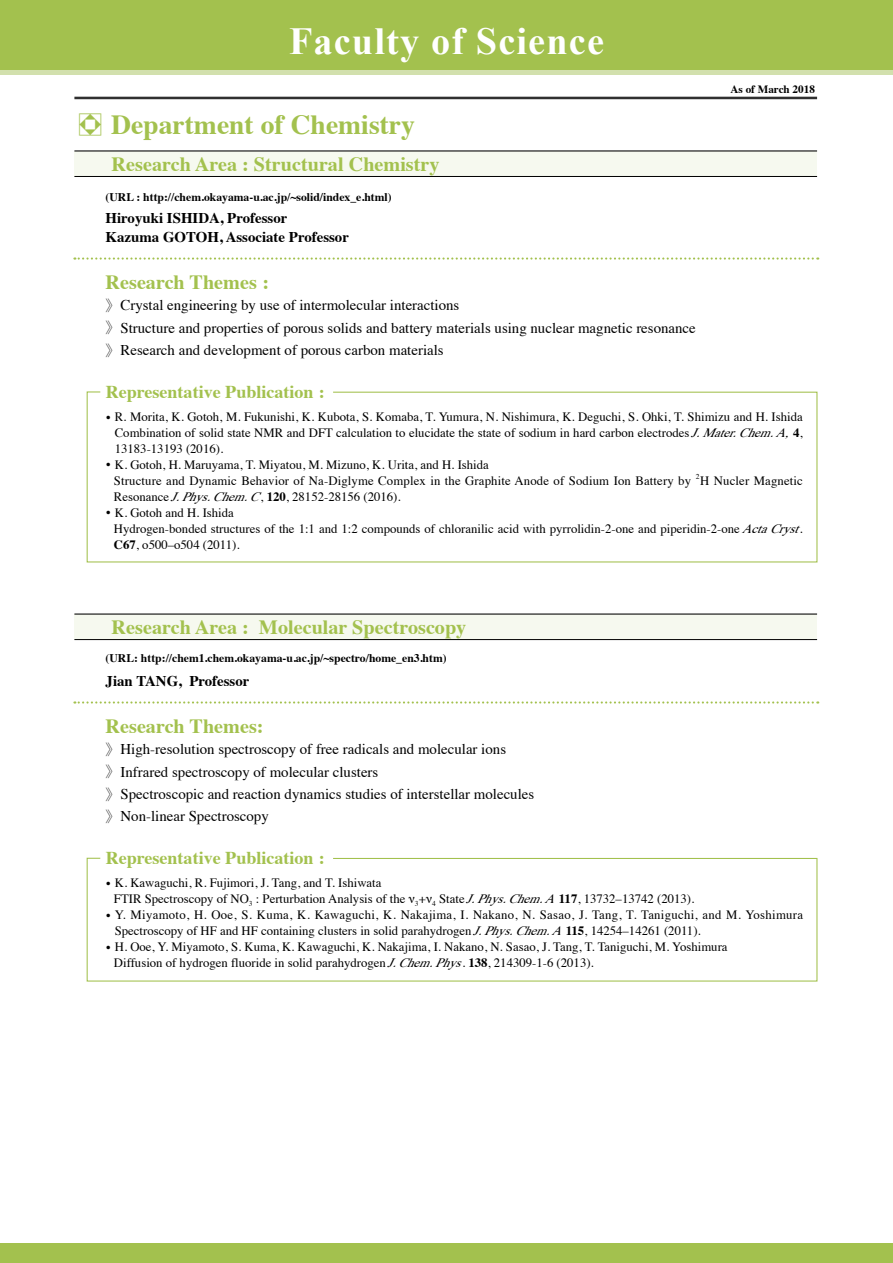
<style>
.page{position:relative;width:893px;height:1263px;background:#fff}
.page>*{position:absolute;margin:0;border:0;box-sizing:border-box;transform-origin:0 0}
.t1{font:700 38.25px "Times New Roman";letter-spacing:.03em;color:#fff}
.t2{font:700 27.6px "Times";color:#a3c14e}
.t3{font:700 20.25px "Times";color:#a3c14e}
.t4{font:700 18px "Times";color:#a3c14e}
.t5{font:14.85px/22.4px "Times";color:#000}
.t6{font:700 14.85px/19.2px "Times";color:#000}
.t7{font:12.75px/15.9px "Times";color:#000}
.t8{font:700 11.7px "Times";color:#000}
.t9{font:700 11.1px "Times";color:#000}
.t10{font:7.5px "Times";color:#000}
.s1{font-family:"Koz Min Pro";font-weight:400}
.s2{font-family:"Koz Min Pr 6 N"}
.s3{font-family:"Koz Min Pro";font-weight:300}
.s4{font-style:italic}
.s5{font-weight:700}
</style>
<div class="page">
<div style="left:74px;top:151px;width:743px;height:25px;background:#f6f9ef"></div>
<hr style="left:74px;top:97px;width:743px;height:1px;background:#000">
<hr style="left:74px;top:98px;width:743px;height:1px;background:#000">
<hr style="left:74px;top:150px;width:743px;height:1px;background:#000">
<hr style="left:74px;top:176px;width:743px;height:1px;background:#000">
<div style="left:0;top:0;width:893px;height:72px;background:#a3c14e"></div>
<div style="left:0;top:70px;width:893px;height:5px;background:#d2e0ad"></div>
<div style="left:0;top:1244px;width:893px;height:19px;background:#a3c14e"></div>
<svg style="left:74px;top:257px;width:744px;height:3px"></svg>
<div style="left:74px;top:614px;width:743px;height:25px;background:#f6f9ef"></div>
<hr style="left:74px;top:613px;width:743px;height:2px;background:#000">
<hr style="left:74px;top:639px;width:743px;height:1px;background:#000">
<svg style="left:74px;top:701px;width:744px;height:2px"></svg>
<svg style="left:86px;top:857px;width:732px;height:125px"></svg>
<svg style="left:86px;top:391px;width:732px;height:172px"></svg>
<h1 class="t1" style="left:289px;top:15px;width:316px">Faculty of Science</h1>
<h2 class="t2" style="left:77px;top:98px;width:340px"><span class="s1">▪</span> Department of Chemistry</h2>
<h3 class="t3" style="left:112px;top:144px;width:329px">Research Area : Structural Chemistry</h3>
<p class="t8" style="left:106px;top:186px;width:288px">(URL : http://chem.okayama-u.ac.jp/~solid/index_e.html)</p>
<p class="t6" style="left:106px;top:207px;width:245px">Hiroyuki ISHIDA, Professor<br>Kazuma GOTOH, Associate Professor</p>
<h3 class="t3" style="left:106px;top:263px;width:165px">Research Themes :</h3>
<p class="t5" style="left:106px;top:293px;width:592px"><span class="s2">》</span>Crystal engineering by use of intermolecular interactions<br><span class="s2">》</span>Structure and properties of porous solids and battery materials using nuclear magnetic resonance<span class="s2">》</span>Research and development of porous carbon materials</p>
<p class="t9" style="left:730px;top:79px;width:86px">As of March 2018</p>
<h3 class="t4" style="left:106px;top:375px;width:221px">Representative Publication :</h3>
<p class="t7" style="left:115px;top:408px;width:689px;text-align:justify;text-indent:-9px"><span class="s3">•</span> R. Morita, K. Gotoh, M. Fukunishi, K. Kubota, S. Komaba, T. Yumura, N. Nishimura, K. Deguchi, S. Ohki, T. Shimizu and H. Ishida Combination of solid state NMR and DFT calculation to elucidate the state of sodium in hard carbon electrodes <span class="s4">J.Mater.Chem.A,</span><span class="s5">4</span>, 13183-13193 (2016).</p>
<p class="t7" style="left:114px;top:455px;width:579px;text-indent:-9px"><span class="s3">•</span> K. Gotoh, H. Maruyama, T. Miyatou, M. Mizuno, K. Urita, and H. Ishida<br>Structure and Dynamic Behavior of Na-Diglyme Complex in the Graphite Anode of Sodium Ion Battery by</p>
<p class="t10" style="left:696px;top:469px;width:5px">2</p>
<p class="t7" style="left:700px;top:471px;width:104px">H Nucler Magnetic</p>
<p class="t7" style="left:114px;top:487px;width:288px">Resonance <span class="s4">J.Phys.Chem.C</span>, <span class="s5">120</span>, 28152-28156 (2016).</p>
<p class="t7" style="left:114px;top:503px;width:695px;text-indent:-9px"><span class="s3">•</span> K. Gotoh and H. Ishida<br>Hydrogen-bonded structures of the 1:1 and 1:2 compounds of chloranilic acid with pyrrolidin-2-one and piperidin-2-one <span class="s4">ActaCryst</span>.<br><span class="s5">C67</span>, o500–o504 (2011).</p>
<h3 class="t3" style="left:112px;top:607px;width:356px">Research Area : Molecular Spectroscopy</h3>
<p class="t8" style="left:106px;top:647px;width:343px">(URL: http://chem1.chem.okayama-u.ac.jp/~spectro/home_en3.htm)</p>
<p class="t6" style="left:106px;top:670px;width:145px">Jian TANG, Professor</p>
<h3 class="t3" style="left:106px;top:707px;width:160px">Research Themes:</h3>
<p class="t5" style="left:106px;top:737px;width:430px"><span class="s2">》</span>High-resolution spectroscopy of free radicals and molecular ions<span class="s2">》</span>Infrared spectroscopy of molecular clusters<br><span class="s2">》</span>Spectroscopic and reaction dynamics studies of interstellar molecules<span class="s2">》</span>Non-linear Spectroscopy</p>
<h3 class="t4" style="left:106px;top:841px;width:221px">Representative Publication :</h3>
<p class="t7" style="left:114px;top:874px;width:582px;text-indent:-9px"><span class="s3">•</span> K. Kawaguchi, R. Fujimori, J. Tang, and T. Ishiwata<br>FTIR Spectroscopy of NO<sub>3</sub> : Perturbation Analysis of the ν<sub>3</sub>+ν<sub>4</sub> State <span class="s4">J.Phys.Chem.A</span><span class="s5">117</span>, 13732–13742 (2013).</p>
<p class="t7" style="left:115px;top:906px;width:690px;text-indent:-9px"><span class="s3">•</span> Y. Miyamoto, H. Ooe, S. Kuma, K. Kawaguchi, K. Nakajima, I. Nakano, N. Sasao, J. Tang, T. Taniguchi, and M. Yoshimura<br>Spectroscopy of HF and HF containing clusters in solid parahydrogen <span class="s4">J.Phys.Chem.A</span><span class="s5">115</span>, 14254–14261 (2011).</p>
<p class="t7" style="left:114px;top:938px;width:615px;text-indent:-9px"><span class="s3">•</span> H. Ooe, Y. Miyamoto, S. Kuma, K. Kawaguchi, K. Nakajima, I. Nakano, N. Sasao, J. Tang, T. Taniguchi, M. Yoshimura<br>Diffusion of hydrogen fluoride in solid parahydrogen <span class="s4">J.Chem.Phys</span>. <span class="s5">138</span>, 214309-1-6 (2013).</p>
</div>
